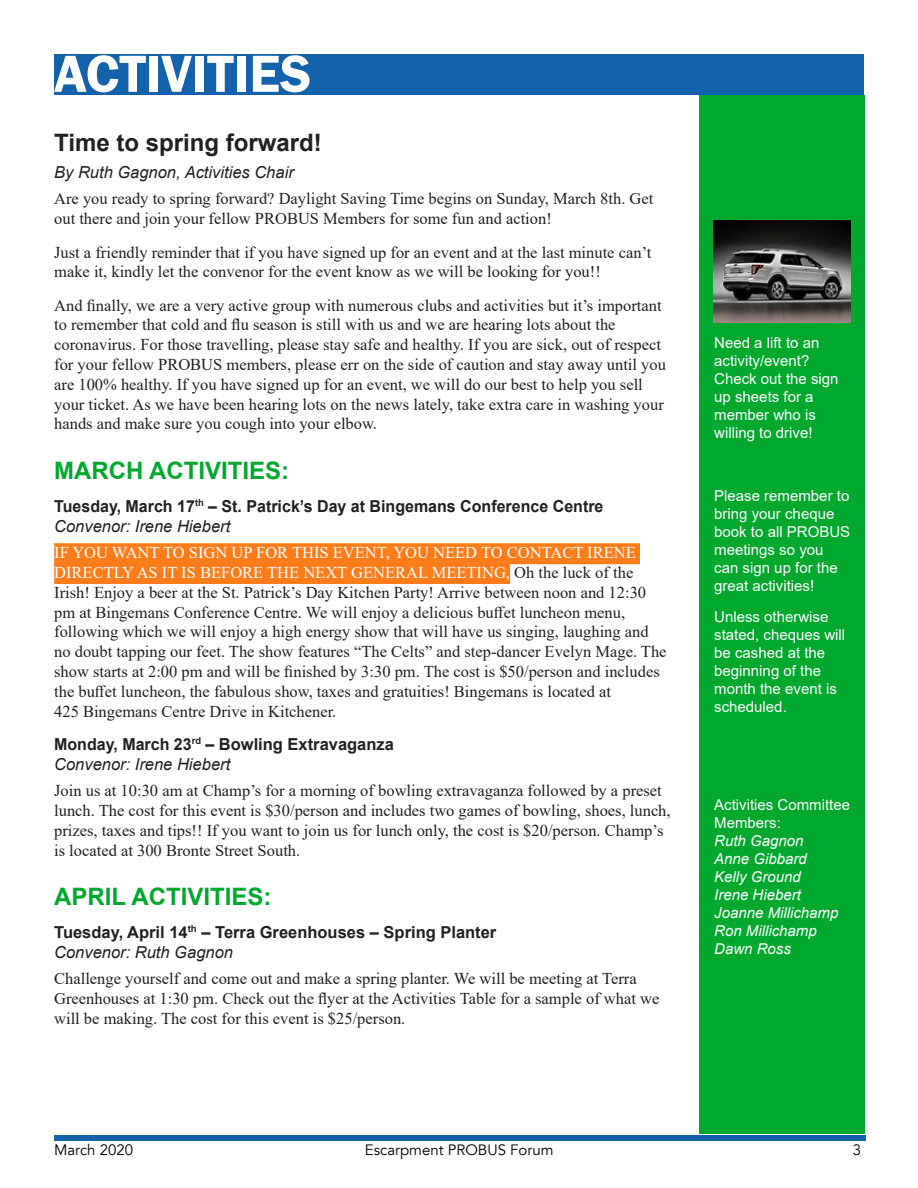
<style>
.page{position:relative;width:918px;height:1188px;background:#fff}
.page>*{position:absolute;margin:0;border:0;box-sizing:border-box;transform-origin:0 0}
.Section{font:600 54px "Franklin Gothic";color:#fff}
.Title_Green{font:700 24px "Arial";color:#00a82d}
.t1{font:700 24px "Arial";color:#231f20}
.t2{font:16.5px/19.8px "Times New Roman";color:#231f20}
.Heading{font:700 16.5px/19.8px "Arial";color:#231f20}
.Author{font:italic 16.5px "Arial";color:#231f20}
.t3{font:15px/18px "Arial";color:#fff}
.t4{font:italic 15px/18px "Arial";color:#fff}
.t5{font:15px "Avenir LT";color:#000}
.s1{font-weight:400;font-style:italic}
.s2{color:#fff}
.s3{font-style:normal}
</style>
<div class="page">
<div style="left:54px;top:1135px;width:811px;height:6px;background:#1461ac"></div>
<div style="left:700px;top:95px;width:165px;height:1039px;background:#00a82d"></div>
<div style="left:54px;top:54px;width:810px;height:40px;background:#1461ac"></div>
<div style="left:54px;top:543px;width:586px;height:21px;background:#ff7c1a"></div>
<div style="left:54px;top:563px;width:456px;height:21px;background:#ff7c1a"></div>
<img style="left:714px;top:220px;width:136px;height:103px">
<p class="Section" style="left:54px;top:41px;width:259px">ACTIVITIES</p>
<p class="t1" style="left:54px;top:126px;width:269px">Time to spring forward!</p>
<p class="Author" style="left:54px;top:161px;width:241px">By Ruth Gagnon, Activities Chair</p>
<p class="t2" style="left:54px;top:189px;width:601px">Are you ready to spring forward? Daylight Saving Time begins on Sunday, March 8th. Get out there and join your fellow PROBUS Members for some fun and action!</p>
<p class="t2" style="left:54px;top:242px;width:599px">Just a friendly reminder that if you have signed up for an event and at the last minute can’t make it, kindly let the convenor for the event know as we will be looking for you!!</p>
<p class="t2" style="left:54px;top:295px;width:613px">And finally, we are a very active group with numerous clubs and activities but it’s important to remember that cold and flu season is still with us and we are hearing lots about the coronavirus. For those travelling, please stay safe and healthy. If you are sick, out of respect for your fellow PROBUS members, please err on the side of caution and stay away until you are 100% healthy. If you have signed up for an event, we will do our best to help you sell your ticket. As we have been hearing lots on the news lately, take extra care in washing your hands and make sure you cough into your elbow.</p>
<p class="Title_Green" style="left:54px;top:453px;width:237px">MARCH ACTIVITIES:</p>
<p class="Heading" style="left:54px;top:496px;width:551px">Tuesday, March 17<sup>th</sup> – St. Patrick’s Day at Bingemans Conference Centre<br><span class="s1">Convenor: Irene Hiebert</span></p>
<p class="t2" style="left:54px;top:542px;width:614px"><span class="s2">IF YOU WANT TO SIGN UP FOR THIS EVENT, YOU NEED TO CONTACT IRENE DIRECTLY AS IT IS BEFORE THE NEXT GENERAL MEETING,</span> Oh the luck of the Irish! Enjoy a beer at the St. Patrick’s Day Kitchen Party! Arrive between noon and 12:30 pm at Bingemans Conference Centre. We will enjoy a delicious buffet luncheon menu, following which we will enjoy a high energy show that will have us singing, laughing and no doubt tapping our feet. The show features “The Celts” and step-dancer Evelyn Mage. The show starts at 2:00 pm and will be finished by 3:30 pm. The cost is $50/person and includes the buffet luncheon, the fabulous show, taxes and gratuities! Bingemans is located at<br>425 Bingemans Centre Drive in Kitchener.</p>
<p class="Heading" style="left:54px;top:734px;width:341px">Monday, March 23<sup>rd</sup> – Bowling Extravaganza<br><span class="s1">Convenor: Irene Hiebert</span></p>
<p class="t2" style="left:54px;top:780px;width:618px">Join us at 10:30 am at Champ’s for a morning of bowling extravaganza followed by a preset lunch. The cost for this event is $30/person and includes two games of bowling, shoes, lunch, prizes, taxes and tips!! If you want to join us for lunch only, the cost is $20/person. Champ’s is located at 300 Bronte Street South.</p>
<p class="Title_Green" style="left:54px;top:879px;width:219px">APRIL ACTIVITIES:</p>
<p class="Heading" style="left:54px;top:922px;width:444px">Tuesday, April 14<sup>th</sup> – Terra Greenhouses – Spring Planter<br><span class="s1">Convenor: Ruth Gagnon</span></p>
<p class="t2" style="left:54px;top:968px;width:607px">Challenge yourself and come out and make a spring planter. We will be meeting at Terra<br>Greenhouses at 1:30 pm. Check out the flyer at the Activities Table for a sample of what we will be making. The cost for this event is $25/person.</p>
<p class="t3" style="left:714px;top:333px;width:126px">Need a lift to an activity/event?<br>Check out the sign up sheets for a member who is willing to drive!</p>
<p class="t3" style="left:714px;top:486px;width:137px">Please remember to bring your cheque book to all PROBUS meetings so you can sign up for the great activities!</p>
<p class="t3" style="left:714px;top:608px;width:132px">Unless otherwise stated, cheques will be cashed at the beginning of the month the event is scheduled.</p>
<p class="t4" style="left:714px;top:796px;width:137px"><span class="s3">Activities Committee<br>Members:<br></span>Ruth Gagnon<br>Anne Gibbard<br>Kelly Ground<br>Irene Hiebert<br>Joanne Millichamp<br>Ron Millichamp<br>Dawn Ross</p>
<p class="t5" style="left:54px;top:1141px;width:80px">March 2020</p>
<p class="t5" style="left:365px;top:1141px;width:190px">Escarpment PROBUS Forum</p>
<p class="t5" style="left:853px;top:1141px;width:10px">3</p>
</div>
